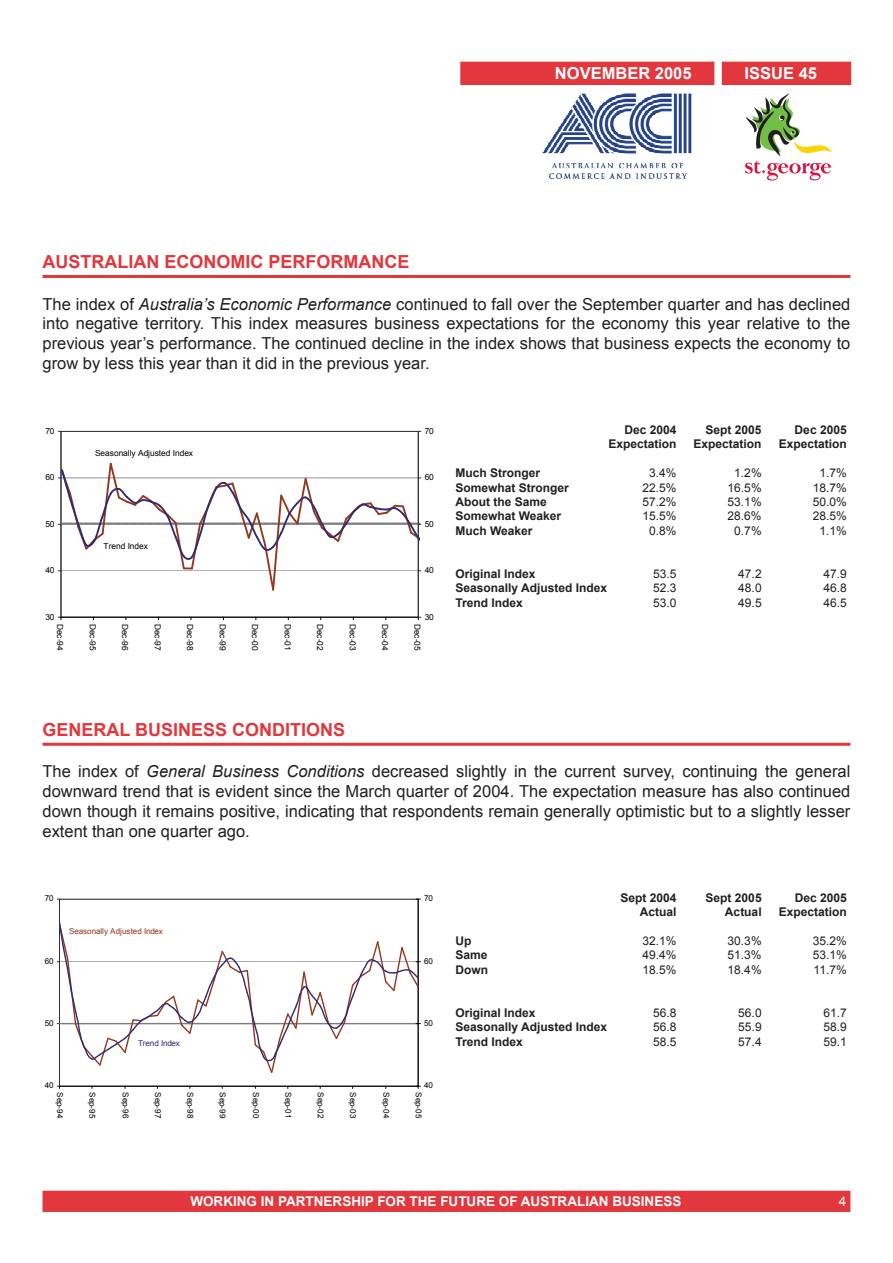
<style>
.page{position:relative;width:893px;height:1263px;background:#fff}
.page>*{position:absolute;margin:0;border:0;box-sizing:border-box;transform-origin:0 0}
.t1{font:700 18px "Arial";color:#e1373d}
.t2{font:16.5px/19.8px "Arial";color:#231f20;text-align:justify}
.t3{font:700 16.5px "Arial";color:#fff}
.t4{font:700 13.5px "Arial";color:#fff}
.t5{font:700 12px "Arial";color:#231f20}
.t6{font:12px "Arial";color:#231f20}
.t7{font:8.4px "Arial";letter-spacing:-.005em;color:#000}
.t8{font:8.1px "Arial";color:#000}
.t9{font:8.1px "Arial";letter-spacing:-.01em;color:#95371e}
.t10{font:8.1px "Arial";letter-spacing:-.03em;color:#312b71}
.s1{font-style:italic}
</style>
<div class="page">
<div style="left:43px;top:1191px;width:807px;height:20px;background:#e1373d"></div>
<div style="left:43px;top:1191px;width:807px;height:21px;border:2px solid #e1373d"></div>
<div style="left:723px;top:62px;width:127px;height:22px;background:#e1373d"></div>
<div style="left:722px;top:62px;width:129px;height:23px;border:2px solid #e1373d"></div>
<div style="left:461px;top:62px;width:253px;height:22px;background:#e1373d"></div>
<div style="left:460px;top:62px;width:254px;height:23px;border:2px solid #e1373d"></div>
<img style="left:542px;top:93px;width:150px;height:86px">
<svg style="left:745px;top:94px;width:87px;height:87px"></svg>
<hr style="left:43px;top:275px;width:807px;height:3px;background:#e1373d">
<hr style="left:43px;top:743px;width:807px;height:3px;background:#e1373d">
<hr style="left:61px;top:431px;width:357px;height:1px;background:#2e3133">
<hr style="left:61px;top:431px;width:1px;height:186px;background:#2e3133">
<hr style="left:61px;top:617px;width:357px;height:1px;background:#000">
<hr style="left:418px;top:431px;width:1px;height:186px;background:#2e3133">
<svg style="left:58px;top:461px;width:363px;height:131px"></svg>
<hr style="left:59px;top:899px;width:359px;height:1px;background:#2e3133">
<hr style="left:59px;top:899px;width:1px;height:187px;background:#2e3133">
<hr style="left:59px;top:1086px;width:359px;height:1px;background:#000">
<hr style="left:418px;top:899px;width:1px;height:187px;background:#000">
<svg style="left:57px;top:922px;width:363px;height:152px"></svg>
<p class="t1" style="left:43px;top:250px;width:368px">AUSTRALIAN ECONOMIC PERFORMANCE</p>
<p class="t3" style="left:555px;top:63px;width:138px">NOVEMBER 2005</p>
<p class="t3" style="left:745px;top:63px;width:74px">ISSUE 45</p>
<p class="t2" style="left:43px;top:294px;width:809px">The index of <span class="s1">Australia’s Economic Performance</span> continued to fall over the September quarter and has declined into negative territory. This index measures business expectations for the economy this year relative to the previous year’s performance. The continued decline in the index shows that business expects the economy to grow by less this year than it did in the previous year.</p>
<p class="t7" style="left:45px;top:425px;width:11px">70</p>
<p class="t7" style="left:425px;top:425px;width:11px">70</p>
<p class="t7" style="left:95px;top:447px;width:100px">Seasonally Adjusted Index</p>
<p class="t7" style="left:45px;top:472px;width:11px">60</p>
<p class="t7" style="left:425px;top:472px;width:11px">60</p>
<p class="t7" style="left:45px;top:518px;width:11px">50</p>
<p class="t7" style="left:425px;top:518px;width:11px">50</p>
<p class="t7" style="left:104px;top:540px;width:46px">Trend Index</p>
<p class="t7" style="left:45px;top:565px;width:11px">40</p>
<p class="t7" style="left:425px;top:565px;width:11px">40</p>
<p class="t7" style="left:45px;top:611px;width:11px">30</p>
<p class="t7" style="left:425px;top:611px;width:11px">30</p>
<p class="t7" style="left:66px;top:623px;width:29px;rotate:90deg">Dec-94</p>
<p class="t7" style="left:98px;top:623px;width:29px;rotate:90deg">Dec-95</p>
<p class="t7" style="left:131px;top:623px;width:29px;rotate:90deg">Dec-96</p>
<p class="t7" style="left:163px;top:623px;width:29px;rotate:90deg">Dec-97</p>
<p class="t7" style="left:196px;top:623px;width:29px;rotate:90deg">Dec-98</p>
<p class="t7" style="left:228px;top:623px;width:29px;rotate:90deg">Dec-99</p>
<p class="t7" style="left:261px;top:623px;width:29px;rotate:90deg">Dec-00</p>
<p class="t7" style="left:293px;top:623px;width:29px;rotate:90deg">Dec-01</p>
<p class="t7" style="left:326px;top:623px;width:29px;rotate:90deg">Dec-02</p>
<p class="t7" style="left:358px;top:623px;width:29px;rotate:90deg">Dec-03</p>
<p class="t7" style="left:391px;top:623px;width:29px;rotate:90deg">Dec-04</p>
<p class="t7" style="left:423px;top:623px;width:29px;rotate:90deg">Dec-05</p>
<p class="t5" style="left:625px;top:422px;width:54px">Dec 2004</p>
<p class="t5" style="left:706px;top:422px;width:58px">Sept 2005</p>
<p class="t5" style="left:795px;top:422px;width:54px">Dec 2005</p>
<p class="t5" style="left:609px;top:436px;width:70px">Expectation</p>
<p class="t5" style="left:694px;top:436px;width:70px">Expectation</p>
<p class="t5" style="left:779px;top:436px;width:70px">Expectation</p>
<p class="t5" style="left:455px;top:465px;width:86px">Much Stronger</p>
<p class="t6" style="left:649px;top:465px;width:60px">3.4% 1</p>
<p class="t6" style="left:741px;top:465px;width:53px">.2% 1</p>
<p class="t6" style="left:826px;top:465px;width:22px">.7%</p>
<p class="t5" style="left:455px;top:479px;width:115px">Somewhat Stronger</p>
<p class="t6" style="left:643px;top:479px;width:63px">22.5% 1</p>
<p class="t6" style="left:734px;top:479px;width:57px">6.5% 1</p>
<p class="t6" style="left:819px;top:479px;width:29px">8.7%</p>
<p class="t5" style="left:455px;top:494px;width:93px">About the Same</p>
<p class="t6" style="left:643px;top:494px;width:36px">57.2%</p>
<p class="t6" style="left:728px;top:494px;width:36px">53.1 %</p>
<p class="t6" style="left:813px;top:494px;width:36px">50.0%</p>
<p class="t5" style="left:455px;top:508px;width:107px">Somewhat Weaker</p>
<p class="t6" style="left:643px;top:508px;width:64px">1 5.5% 2</p>
<p class="t6" style="left:734px;top:508px;width:57px">8.6% 2</p>
<p class="t6" style="left:819px;top:508px;width:29px">8.5%</p>
<p class="t5" style="left:455px;top:523px;width:79px">Much Weaker</p>
<p class="t6" style="left:649px;top:523px;width:29px">0.8%</p>
<p class="t6" style="left:734px;top:523px;width:60px">0.7% 1</p>
<p class="t6" style="left:826px;top:523px;width:22px">.1%</p>
<p class="t5" style="left:455px;top:566px;width:82px">Original Index</p>
<p class="t6" style="left:653px;top:566px;width:25px">53.5</p>
<p class="t6" style="left:738px;top:566px;width:21px">47.2</p>
<p class="t6" style="left:823px;top:566px;width:25px">47.9</p>
<p class="t5" style="left:455px;top:580px;width:153px">Seasonally Adjusted Index</p>
<p class="t6" style="left:653px;top:580px;width:25px">52.3</p>
<p class="t6" style="left:738px;top:580px;width:25px">48.0</p>
<p class="t6" style="left:823px;top:580px;width:25px">46.8</p>
<p class="t5" style="left:455px;top:595px;width:69px">Trend Index</p>
<p class="t6" style="left:653px;top:595px;width:25px">53.0</p>
<p class="t6" style="left:738px;top:595px;width:25px">49.5</p>
<p class="t6" style="left:823px;top:595px;width:25px">46.5</p>
<p class="t1" style="left:43px;top:718px;width:304px">GENERAL BUSINESS CONDITIONS</p>
<p class="t2" style="left:43px;top:762px;width:809px">The index of <span class="s1">General Business Conditions</span> decreased slightly in the current survey, continuing the general downward trend that is evident since the March quarter of 2004. The expectation measure has also continued down though it remains positive, indicating that respondents remain generally optimistic but to a slightly lesser extent than one quarter ago.</p>
<p class="t8" style="left:45px;top:893px;width:10px">70</p>
<p class="t8" style="left:424px;top:893px;width:10px">70</p>
<p class="t9" style="left:69px;top:925px;width:95px">Seasonally Adjusted Index</p>
<p class="t8" style="left:45px;top:956px;width:10px">60</p>
<p class="t8" style="left:424px;top:956px;width:10px">60</p>
<p class="t8" style="left:45px;top:1017px;width:10px">50</p>
<p class="t8" style="left:424px;top:1017px;width:10px">50</p>
<p class="t10" style="left:138px;top:1038px;width:43px">Trend Index</p>
<p class="t8" style="left:45px;top:1080px;width:10px">40</p>
<p class="t8" style="left:424px;top:1080px;width:10px">40</p>
<p class="t8" style="left:65px;top:1092px;width:28px;rotate:90deg">Sep-94</p>
<p class="t8" style="left:98px;top:1092px;width:28px;rotate:90deg">Sep-95</p>
<p class="t8" style="left:131px;top:1092px;width:28px;rotate:90deg">Sep-96</p>
<p class="t8" style="left:163px;top:1092px;width:28px;rotate:90deg">Sep-97</p>
<p class="t8" style="left:196px;top:1092px;width:28px;rotate:90deg">Sep-98</p>
<p class="t8" style="left:228px;top:1092px;width:28px;rotate:90deg">Sep-99</p>
<p class="t8" style="left:261px;top:1092px;width:28px;rotate:90deg">Sep-00</p>
<p class="t8" style="left:294px;top:1092px;width:23px;rotate:90deg">Sep-0</p>
<p class="t8" style="left:326px;top:1092px;width:23px;rotate:90deg">Sep-0</p>
<p class="t8" style="left:358px;top:1092px;width:28px;rotate:90deg">Sep-03</p>
<p class="t8" style="left:392px;top:1092px;width:28px;rotate:90deg">Sep-04</p>
<p class="t8" style="left:424px;top:1092px;width:28px;rotate:90deg">Sep-05</p>
<p class="t5" style="left:621px;top:890px;width:58px">Sept 2004</p>
<p class="t5" style="left:706px;top:890px;width:58px">Sept 2005</p>
<p class="t5" style="left:795px;top:890px;width:54px">Dec 2005</p>
<p class="t5" style="left:640px;top:904px;width:38px">Actual</p>
<p class="t5" style="left:725px;top:904px;width:38px">Actual</p>
<p class="t5" style="left:779px;top:904px;width:70px">Expectation</p>
<p class="t5" style="left:455px;top:933px;width:17px">Up</p>
<p class="t6" style="left:643px;top:933px;width:36px">32.1 %</p>
<p class="t6" style="left:728px;top:933px;width:36px">30.3%</p>
<p class="t6" style="left:813px;top:933px;width:36px">35.2%</p>
<p class="t5" style="left:455px;top:947px;width:34px">Same</p>
<p class="t6" style="left:643px;top:947px;width:36px">49.4%</p>
<p class="t6" style="left:728px;top:947px;width:36px">51 .3%</p>
<p class="t6" style="left:813px;top:947px;width:36px">53.1 %</p>
<p class="t5" style="left:455px;top:962px;width:34px">Down</p>
<p class="t6" style="left:643px;top:962px;width:63px">1 8.5% 1</p>
<p class="t6" style="left:734px;top:962px;width:50px">8.4% 11</p>
<p class="t6" style="left:826px;top:962px;width:22px">.7%</p>
<p class="t5" style="left:455px;top:1005px;width:82px">Original Index</p>
<p class="t6" style="left:653px;top:1005px;width:25px">56.8</p>
<p class="t6" style="left:738px;top:1005px;width:25px">56.0</p>
<p class="t6" style="left:823px;top:1005px;width:25px">61 .7</p>
<p class="t5" style="left:455px;top:1019px;width:153px">Seasonally Adjusted Index</p>
<p class="t6" style="left:653px;top:1019px;width:25px">56.8</p>
<p class="t6" style="left:738px;top:1019px;width:25px">55.9</p>
<p class="t6" style="left:823px;top:1019px;width:25px">58.9</p>
<p class="t5" style="left:455px;top:1034px;width:69px">Trend Index</p>
<p class="t6" style="left:653px;top:1034px;width:25px">58.5</p>
<p class="t6" style="left:738px;top:1034px;width:25px">57.4</p>
<p class="t6" style="left:823px;top:1034px;width:21px">59.1</p>
<p class="t4" style="left:190px;top:1192px;width:492px">WORKING IN PARTNERSHIP FOR THE FUTURE OF AUSTRALIAN BUSINESS</p>
</div>
